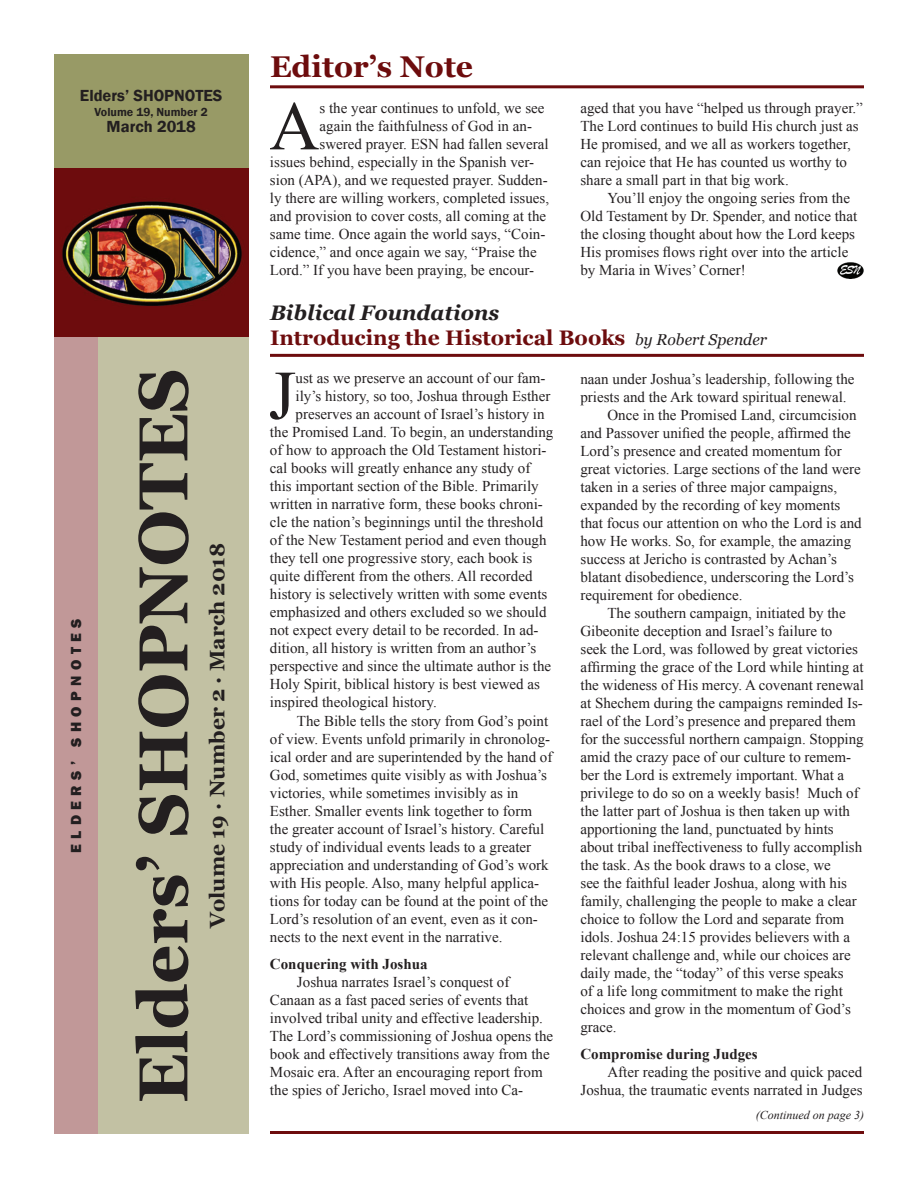
<style>
.page{position:relative;width:918px;height:1188px;background:#fff}
.page>*{position:absolute;margin:0;border:0;box-sizing:border-box;transform-origin:0 0}
.t1{font:69.3px "Times New Roman";color:#231f20}
.t2{font:700 69px "Georgia";color:#231f20}
.t3{font:700 30px "Georgia";color:#6d0c0d}
.t4{font:700 21px/25.2px "Georgia";color:#6d0c0d}
.t5{font:700 21px "Georgia";color:#231f20}
.t6{font:600 16.5px "Franklin Gothic";color:#231f20}
.t7{font:15px/18px "Times New Roman";color:#231f20}
.t8{font:700 15px "Times New Roman";color:#231f20}
.t9{font:800 15px "Franklin Gothic";letter-spacing:.36em;color:#231f20}
.t10{font:italic 12px "Times New Roman";color:#231f20}
.t11{font:600 12px "Franklin Gothic";color:#231f20}
.s1{font-style:italic;color:#231f20}
.s2{font-weight:400;font-style:italic;font-size:15.75px;color:#231f20}
</style>
<div class="page">
<div style="left:54px;top:54px;width:194px;height:114px;background:#989a66"></div>
<img style="left:54px;top:168px;width:194px;height:170px">
<div style="left:98px;top:338px;width:150px;height:796px;background:#c2c1a3"></div>
<div style="left:54px;top:338px;width:44px;height:796px;background:#c19898"></div>
<hr style="left:270px;top:85px;width:594px;height:3px;background:#6d0c0d">
<hr style="left:270px;top:354px;width:594px;height:3px;background:#6d0c0d">
<img style="left:837px;top:263px;width:27px;height:15px">
<hr style="left:270px;top:1131px;width:594px;height:3px;background:#6d0c0d">
<p class="t6" style="left:80px;top:86px;width:144px">Elders’ SHOPNOTES</p>
<p class="t11" style="left:95px;top:104px;width:115px">Volume 19, Number 2</p>
<p class="t6" style="left:107px;top:117px;width:91px">March 2018</p>
<p class="t9" style="left:66px;top:853px;width:236px;rotate:-90deg">ELDERS’ SHOPNOTES</p>
<h2 class="t2" style="left:119px;top:1103px;width:736px;rotate:-90deg">Elders’ SHOPNOTES</h2>
<h3 class="t5" style="left:204px;top:928px;width:387px;rotate:-90deg">Volume 19 · Number 2 · March 2018</h3>
<h3 class="t3" style="left:270px;top:47px;width:205px">Editor’s Note</h3>
<h1 class="t1" style="left:269px;top:80px;width:52px">A</h1>
<p class="t7" style="left:320px;top:99px;width:226px">s the year continues to unfold, we see</p>
<p class="t7" style="left:320px;top:117px;width:214px">again the faithfulness of God in an-</p>
<p class="t7" style="left:320px;top:135px;width:231px">swered prayer. ESN had fallen several</p>
<p class="t7" style="left:270px;top:153px;width:266px">issues behind, especially in the Spanish ver-</p>
<p class="t7" style="left:270px;top:171px;width:279px">sion (APA), and we requested prayer. Sudden-</p>
<p class="t7" style="left:270px;top:189px;width:281px">ly there are willing workers, completed issues,</p>
<p class="t7" style="left:270px;top:207px;width:278px">and provision to cover costs, all coming at the</p>
<p class="t7" style="left:270px;top:225px;width:277px">same time. Once again the world says, “Coin-</p>
<p class="t7" style="left:270px;top:243px;width:268px">cidence,” and once again we say, “Praise the</p>
<p class="t7" style="left:270px;top:261px;width:266px">Lord.” If you have been praying, be encour-</p>
<p class="t7" style="left:580px;top:99px;width:284px">aged that you have “helped us through prayer.” The Lord continues to build His church just as He promised, and we all as workers together, can rejoice that He has counted us worthy to share a small part in that big work.</p>
<p class="t7" style="left:580px;top:189px;width:278px;text-indent:27px">You’ll enjoy the ongoing series from the Old Testament by Dr. Spender, and notice that the closing thought about how the Lord keeps His promises flows right over into the article by Maria in Wives’ Corner!</p>
<h3 class="t4" style="left:270px;top:300px;width:499px"><span class="s1">Biblical Foundations<br></span>Introducing the Historical Books <span class="s2">by Robert Spender</span></h3>
<h1 class="t1" style="left:269px;top:349px;width:28px">J</h1>
<p class="t7" style="left:296px;top:368px;width:251px">ust as we preserve an account of our fam-</p>
<p class="t7" style="left:296px;top:386px;width:256px">ily’s history, so too, Joshua through Esther</p>
<p class="t7" style="left:296px;top:404px;width:251px">preserves an account of Israel’s history in</p>
<p class="t7" style="left:270px;top:422px;width:285px">the Promised Land. To begin, an understanding</p>
<p class="t7" style="left:270px;top:440px;width:278px">of how to approach the Old Testament histori-</p>
<p class="t7" style="left:270px;top:458px;width:262px">cal books will greatly enhance any study of</p>
<p class="t7" style="left:270px;top:476px;width:270px">this important section of the Bible. Primarily</p>
<p class="t7" style="left:270px;top:494px;width:274px">written in narrative form, these books chroni-</p>
<p class="t7" style="left:270px;top:512px;width:275px">cle the nation’s beginnings until the threshold</p>
<p class="t7" style="left:270px;top:530px;width:278px">of the New Testament period and even though</p>
<p class="t7" style="left:270px;top:548px;width:264px">they tell one progressive story, each book is</p>
<p class="t7" style="left:270px;top:566px;width:264px">quite different from the others. All recorded</p>
<p class="t7" style="left:270px;top:584px;width:279px">history is selectively written with some events</p>
<p class="t7" style="left:270px;top:602px;width:278px">emphasized and others excluded so we should</p>
<p class="t7" style="left:270px;top:620px;width:270px">not expect every detail to be recorded. In ad-</p>
<p class="t7" style="left:270px;top:638px;width:268px">dition, all history is written from an author’s</p>
<p class="t7" style="left:270px;top:656px;width:283px">perspective and since the ultimate author is the</p>
<p class="t7" style="left:270px;top:674px;width:272px">Holy Spirit, biblical history is best viewed as</p>
<p class="t7" style="left:270px;top:692px;width:168px">inspired theological history.</p>
<p class="t7" style="left:270px;top:712px;width:284px;text-indent:27px">The Bible tells the story from God’s point of view. Events unfold primarily in chronolog&shy;ical order and are superintended by the hand of God, sometimes quite visibly as with Joshua’s victories, while sometimes invisibly as in Esther. Smaller events link together to form the greater account of Israel’s history. Careful study of individual events leads to a greater appreciation and understanding of God’s work with His people. Also, many helpful applica&shy;tions for today can be found at the point of the Lord’s resolution of an event, even as it con&shy;nects to the next event in the narrative.</p>
<p class="t8" style="left:270px;top:954px;width:159px">Conquering with Joshua</p>
<p class="t7" style="left:270px;top:973px;width:285px;text-indent:27px">Joshua narrates Israel’s conquest of Canaan as a fast paced series of events that involved tribal unity and effective leadership.<br>The Lord’s commissioning of Joshua opens the book and effectively transitions away from the Mosaic era. After an encouraging report from the spies of Jericho, Israel moved into Ca-</p>
<p class="t7" style="left:580px;top:370px;width:276px">naan under Joshua’s leadership, following the</p>
<p class="t7" style="left:580px;top:388px;width:268px">priests and the Ark toward spiritual renewal.</p>
<p class="t7" style="left:607px;top:406px;width:251px">Once in the Promised Land, circumcision</p>
<p class="t7" style="left:580px;top:424px;width:272px">and Passover unified the people, affirmed the</p>
<p class="t7" style="left:580px;top:442px;width:263px">Lord’s presence and created momentum for</p>
<p class="t7" style="left:580px;top:460px;width:282px">great victories. Large sections of the land were</p>
<p class="t7" style="left:580px;top:478px;width:258px">taken in a series of three major campaigns,</p>
<p class="t7" style="left:580px;top:496px;width:261px">expanded by the recording of key moments</p>
<p class="t7" style="left:580px;top:514px;width:283px">that focus our attention on who the Lord is and</p>
<p class="t7" style="left:580px;top:532px;width:272px">how He works. So, for example, the amazing</p>
<p class="t7" style="left:580px;top:550px;width:258px">success at Jericho is contrasted by Achan’s</p>
<p class="t7" style="left:580px;top:568px;width:275px">blatant disobedience, underscoring the Lord’s</p>
<p class="t7" style="left:580px;top:586px;width:164px">requirement for obedience.</p>
<p class="t7" style="left:607px;top:604px;width:240px">The southern campaign, initiated by the</p>
<p class="t7" style="left:580px;top:622px;width:254px">Gibeonite deception and Israel’s failure to</p>
<p class="t7" style="left:580px;top:640px;width:279px">seek the Lord, was followed by great victories</p>
<p class="t7" style="left:580px;top:658px;width:285px">affirming the grace of the Lord while hinting at</p>
<p class="t7" style="left:580px;top:676px;width:285px">the wideness of His mercy. A covenant renewal</p>
<p class="t7" style="left:580px;top:694px;width:284px">at Shechem during the campaigns reminded Is-</p>
<p class="t7" style="left:580px;top:712px;width:277px">rael of the Lord’s presence and prepared them</p>
<p class="t7" style="left:580px;top:730px;width:285px">for the successful northern campaign. Stopping</p>
<p class="t7" style="left:580px;top:748px;width:272px">amid the crazy pace of our culture to remem-</p>
<p class="t7" style="left:580px;top:766px;width:265px">ber the Lord is extremely important. What a</p>
<p class="t7" style="left:580px;top:784px;width:280px">privilege to do so on a weekly basis! Much of</p>
<p class="t7" style="left:580px;top:802px;width:271px">the latter part of Joshua is then taken up with</p>
<p class="t7" style="left:580px;top:820px;width:255px">apportioning the land, punctuated by hints</p>
<p class="t7" style="left:580px;top:838px;width:283px">about tribal ineffectiveness to fully accomplish</p>
<p class="t7" style="left:580px;top:856px;width:252px">the task. As the book draws to a close, we</p>
<p class="t7" style="left:580px;top:874px;width:268px">see the faithful leader Joshua, along with his</p>
<p class="t7" style="left:580px;top:892px;width:278px">family, challenging the people to make a clear</p>
<p class="t7" style="left:580px;top:910px;width:265px">choice to follow the Lord and separate from</p>
<p class="t7" style="left:580px;top:928px;width:271px">idols. Joshua 24:15 provides believers with a</p>
<p class="t7" style="left:580px;top:946px;width:272px">relevant challenge and, while our choices are</p>
<p class="t7" style="left:580px;top:964px;width:265px">daily made, the “today” of this verse speaks</p>
<p class="t7" style="left:580px;top:982px;width:264px">of a life long commitment to make the right</p>
<p class="t7" style="left:580px;top:1000px;width:272px">choices and grow in the momentum of God’s</p>
<p class="t7" style="left:580px;top:1018px;width:38px">grace.</p>
<p class="t8" style="left:580px;top:1044px;width:179px">Compromise during Judges</p>
<p class="t7" style="left:580px;top:1063px;width:284px;text-align:right">After reading the positive and quick paced<br>Joshua, the traumatic events narrated in Judges</p>
<p class="t10" style="left:756px;top:1107px;width:110px">(Continued on page 3)</p>
</div>
